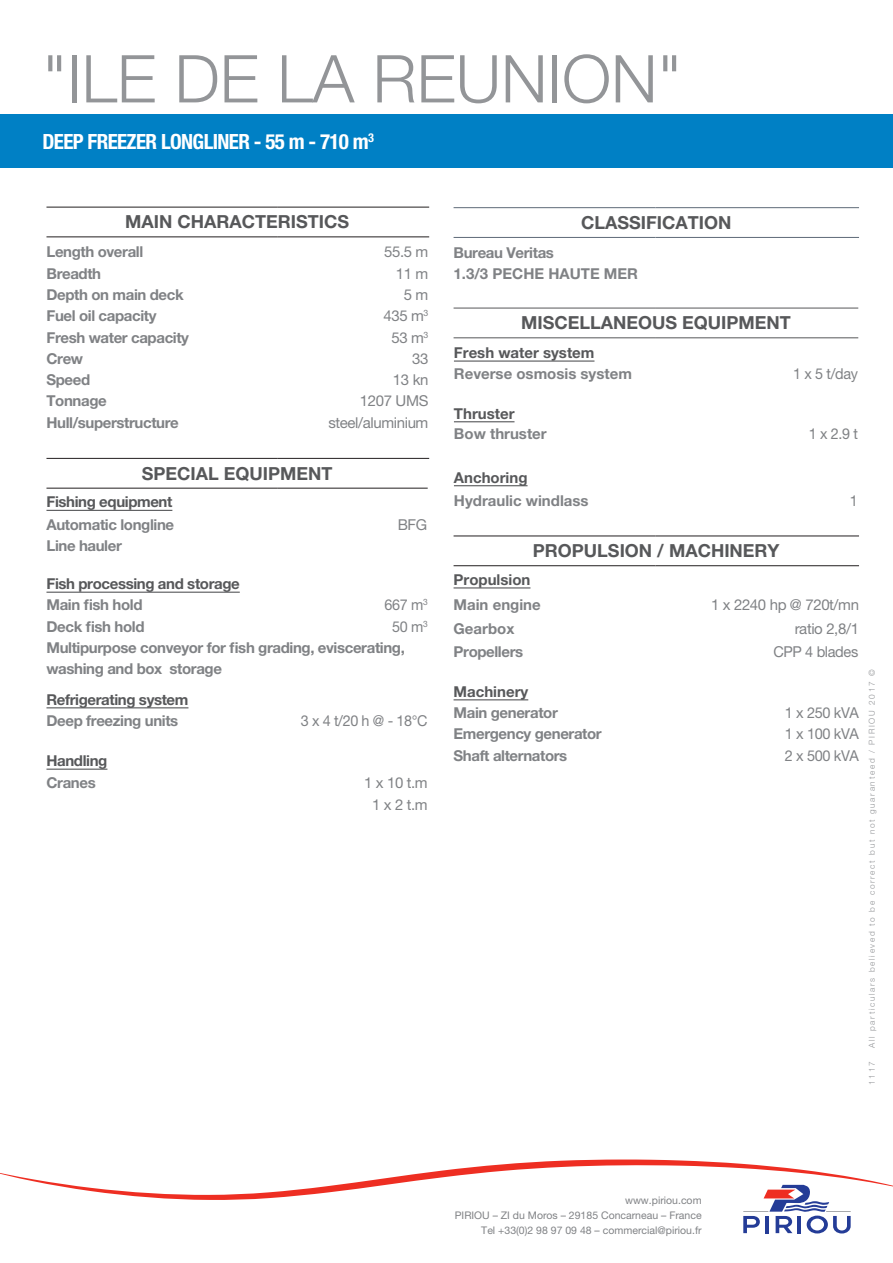
<style>
.page{position:relative;width:893px;height:1263px;background:#fff}
.page>*{position:absolute;margin:0;border:0;box-sizing:border-box;transform-origin:0 0}
.t1{font:300 66px "Helvetica Neue LT Pro";color:#939598}
.t2{font:700 condensed 21px "Helvetica Neue LT Pro";letter-spacing:-.03em;color:#fff}
.t3{font:700 18px "Helvetica Neue LT Pro";color:#57585a}
.t4{font:700 15px/21.3px "Helvetica Neue LT Pro";letter-spacing:-.025em;color:#808285}
.t5{font:15px/21.3px "Helvetica Neue LT Pro";letter-spacing:-.025em;color:#808285;text-align:center}
.t6{font:700 15px "Helvetica Neue LT Pro";letter-spacing:-.025em;color:#57585a}
.t7{font:700 15px "Helvetica Neue LT Pro";color:#808285}
.t8{font:700 15px "Helvetica Neue LT Pro";color:#57585a}
.t9{font:15px "Helvetica Neue LT Pro";letter-spacing:-.025em;color:#808285;scale:.96 1}
.t10{font:10.5px/15px "Helvetica Neue LT Pro";color:#808285;text-align:right}
.t11{font:300 8.25px "Helvetica Neue LT Pro";letter-spacing:.2em;color:#939598}
.s1{font-weight:400}
</style>
<div class="page">
<svg style="left:0;top:1159px;width:893px;height:74px"></svg>
<hr style="left:454px;top:536px;width:202px;height:1px;background:#231f20">
<hr style="left:656px;top:536px;width:203px;height:1px;background:#231f20">
<hr style="left:454px;top:565px;width:202px;height:1px;background:#231f20">
<hr style="left:656px;top:565px;width:203px;height:1px;background:#231f20">
<hr style="left:454px;top:207px;width:202px;height:1px;background:#5e6a78">
<hr style="left:656px;top:207px;width:203px;height:1px;background:#5e6a78">
<hr style="left:454px;top:237px;width:202px;height:1px;background:#5e6a78">
<hr style="left:656px;top:237px;width:203px;height:1px;background:#5e6a78">
<hr style="left:454px;top:308px;width:202px;height:1px;background:#57585a">
<hr style="left:656px;top:308px;width:202px;height:1px;background:#57585a">
<hr style="left:454px;top:337px;width:202px;height:1px;background:#57585a">
<hr style="left:656px;top:337px;width:202px;height:1px;background:#57585a">
<hr style="left:454px;top:360px;width:140px;height:2px;background:#57585a">
<hr style="left:454px;top:421px;width:60px;height:1px;background:#57585a">
<hr style="left:454px;top:485px;width:74px;height:1px;background:#57585a">
<hr style="left:454px;top:587px;width:76px;height:1px;background:#57585a">
<hr style="left:454px;top:699px;width:74px;height:1px;background:#57585a">
<hr style="left:46px;top:207px;width:231px;height:1px;background:#231f20">
<hr style="left:277px;top:207px;width:152px;height:1px;background:#231f20">
<hr style="left:46px;top:236px;width:231px;height:1px;background:#231f20">
<hr style="left:277px;top:236px;width:152px;height:1px;background:#231f20">
<hr style="left:46px;top:458px;width:231px;height:1px;background:#231f20">
<hr style="left:277px;top:458px;width:152px;height:1px;background:#231f20">
<hr style="left:46px;top:488px;width:231px;height:1px;background:#231f20">
<hr style="left:277px;top:488px;width:151px;height:1px;background:#231f20">
<hr style="left:46px;top:510px;width:126px;height:1px;background:#57585a">
<hr style="left:46px;top:592px;width:194px;height:1px;background:#57585a">
<hr style="left:46px;top:707px;width:142px;height:1px;background:#57585a">
<hr style="left:46px;top:769px;width:61px;height:1px;background:#57585a">
<div style="left:0;top:115px;width:893px;height:53px;background:#0080c5"></div>
<h1 class="t1" style="left:43px;top:39px;width:641px">"ILE DE LA REUNION"</h1>
<h2 class="t2" style="left:43px;top:129px;width:333px">DEEP FREEZER LONGLINER - 55 M - 710 M<sup>3</sup></h2>
<p class="t3" style="left:125px;top:211px;width:225px">MAIN CHARACTERISTICS</p>
<p class="t4" style="left:46px;top:241px;width:98px">Length overall</p>
<p class="t5" style="left:384px;top:241px;width:46px">55.5 m</p>
<p class="t4" style="left:46px;top:262px;width:56px">Breadth</p>
<p class="t5" style="left:396px;top:263px;width:34px">11 m</p>
<p class="t4" style="left:46px;top:284px;width:139px">Depth on main deck</p>
<p class="t5" style="left:404px;top:284px;width:26px">5 m</p>
<p class="t4" style="left:46px;top:305px;width:112px">Fuel oil capacity</p>
<p class="t5" style="left:383px;top:305px;width:46px">435 m<sup>3</sup></p>
<p class="t4" style="left:46px;top:326px;width:144px">Fresh water capacity</p>
<p class="t5" style="left:391px;top:326px;width:39px">53 m<sup>3</sup></p>
<p class="t4" style="left:46px;top:347px;width:38px">Crew</p>
<p class="t5" style="left:412px;top:348px;width:18px">33</p>
<p class="t4" style="left:46px;top:369px;width:45px">Speed</p>
<p class="t5" style="left:393px;top:369px;width:37px">13 kn</p>
<p class="t4" style="left:46px;top:390px;width:62px">Tonnage</p>
<p class="t5" style="left:360px;top:390px;width:70px">1207 UMS</p>
<p class="t4" style="left:46px;top:411px;width:134px">Hull/superstructure</p>
<p class="t5" style="left:328px;top:411px;width:102px">steel/aluminium</p>
<p class="t3" style="left:142px;top:462px;width:192px">SPECIAL EQUIPMENT</p>
<p class="t6" style="left:46px;top:493px;width:127px">Fishing equipment</p>
<p class="t4" style="left:46px;top:513px;width:129px">Automatic longline</p>
<p class="t5" style="left:398px;top:513px;width:31px">BFG</p>
<p class="t4" style="left:46px;top:535px;width:77px">Line hauler</p>
<p class="t6" style="left:46px;top:574px;width:195px">Fish processing and storage</p>
<p class="t4" style="left:46px;top:594px;width:98px">Main fish hold</p>
<p class="t9" style="left:384px;top:596px;width:46px">667 m<sup>3</sup></p>
<p class="t4" style="left:46px;top:615px;width:100px">Deck fish hold</p>
<p class="t4" style="left:46px;top:615px;width:383px;text-indent:346px"><span class="s1">50 m</span><sup>3<br></sup>Multipurpose conveyor for fish grading, eviscerating, washing and box storage</p>
<p class="t6" style="left:46px;top:690px;width:143px">Refrigerating system</p>
<p class="t4" style="left:46px;top:709px;width:133px">Deep freezing units</p>
<p class="t9" style="left:301px;top:712px;width:134px">3 x 4 t/20 h @ - 18°C</p>
<p class="t6" style="left:46px;top:751px;width:62px">Handling</p>
<p class="t4" style="left:46px;top:772px;width:51px">Cranes</p>
<p class="t5" style="left:364px;top:772px;width:65px">1 x 10 t.m<br>1 x 2 t.m</p>
<p class="t3" style="left:581px;top:211px;width:152px">CLASSIFICATION</p>
<p class="t4" style="left:454px;top:241px;width:186px">Bureau Veritas<br>1.3/3 PECHE HAUTE MER</p>
<p class="t3" style="left:521px;top:312px;width:29px">Miscellaneous</p>
<p class="t3" style="left:682px;top:312px;width:110px">EQUIPMENT</p>
<p class="t8" style="left:454px;top:343px;width:142px">Fresh water system</p>
<p class="t7" style="left:454px;top:365px;width:180px">Reverse osmosis system</p>
<p class="t9" style="left:793px;top:365px;width:69px">1 x 5 t/day</p>
<p class="t8" style="left:454px;top:404px;width:62px">Thruster</p>
<p class="t7" style="left:454px;top:424px;width:94px">Bow thruster</p>
<p class="t9" style="left:809px;top:425px;width:53px">1 x 2.9 t</p>
<p class="t8" style="left:454px;top:468px;width:75px">Anchoring</p>
<p class="t7" style="left:454px;top:492px;width:136px">Hydraulic windlass</p>
<p class="t9" style="left:850px;top:492px;width:10px">1</p>
<p class="t3" style="left:533px;top:540px;width:248px">PROPULSION / MACHINERY</p>
<p class="t8" style="left:454px;top:570px;width:78px">Propulsion</p>
<p class="t7" style="left:454px;top:596px;width:89px">Main engine</p>
<p class="t5" style="left:711px;top:594px;width:149px">1 x 2240 hp @ 720t/mn</p>
<p class="t7" style="left:454px;top:619px;width:62px">Gearbox</p>
<p class="t5" style="left:795px;top:618px;width:66px">ratio 2,8/1</p>
<p class="t4" style="left:454px;top:641px;width:71px">Propellers</p>
<p class="t5" style="left:773px;top:641px;width:86px">CPP 4 blades</p>
<p class="t8" style="left:454px;top:682px;width:76px">Machinery</p>
<p class="t4" style="left:454px;top:702px;width:106px">Main generator</p>
<p class="t5" style="left:785px;top:702px;width:76px">1 x 250 kVA</p>
<p class="t4" style="left:454px;top:723px;width:150px">Emergency generator</p>
<p class="t5" style="left:785px;top:723px;width:76px">1 x 100 kVA</p>
<p class="t4" style="left:454px;top:744px;width:115px">Shaft alternators</p>
<p class="t5" style="left:785px;top:744px;width:76px">2 x 500 kVA</p>
<p class="t11" style="left:867px;top:1048px;width:380px;rotate:-90deg">All particulars believed to be correct but not guaranteed / PIRIOU 2017 ©</p>
<p class="t11" style="left:867px;top:1085px;width:25px;rotate:-90deg">1117</p>
<p class="t10" style="left:455px;top:1193px;width:248px">www.piriou.com<br>PIRIOU – ZI du Moros – 29185 Concarneau – France<br>Tel +33(0)2 98 97 09 48 – commercial@piriou.fr</p>
</div>
